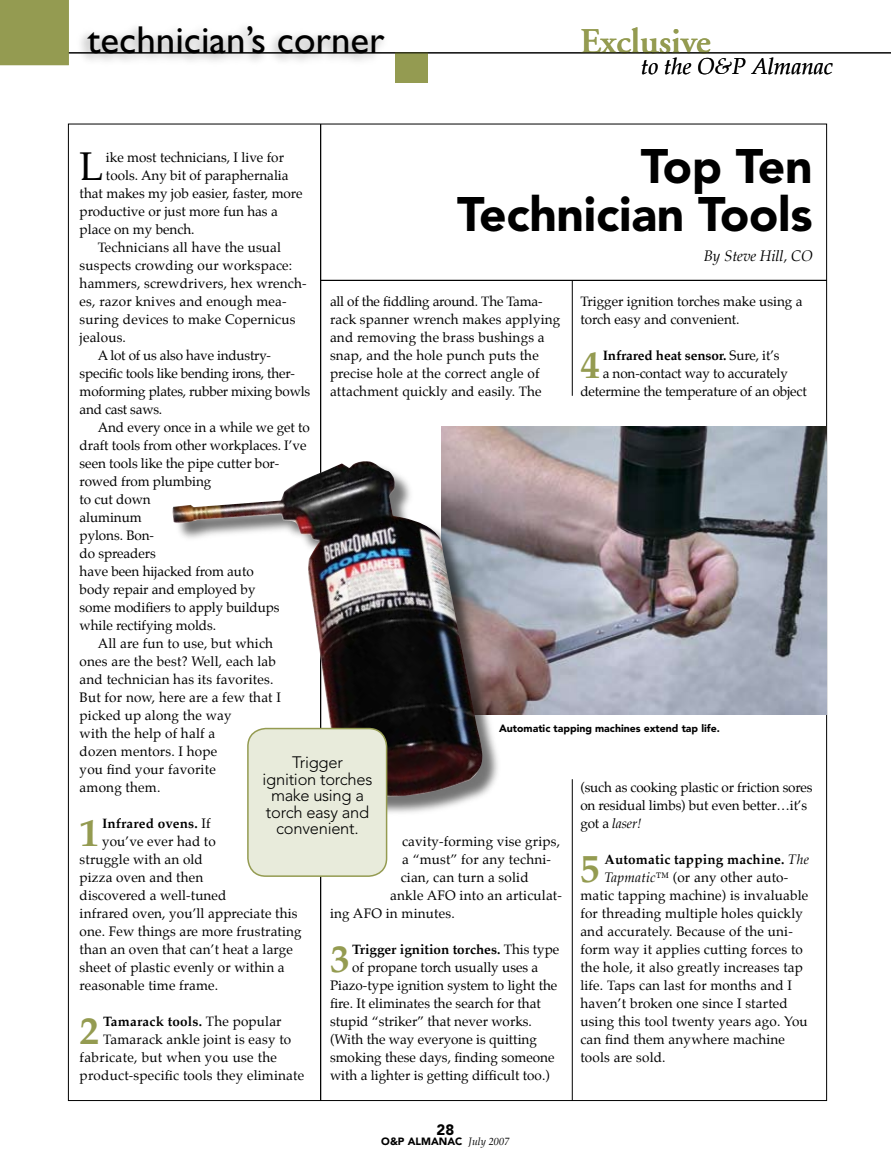
<style>
.page{position:relative;width:891px;height:1175px;background:#fff}
.page>*{position:absolute;margin:0;border:0;box-sizing:border-box;transform-origin:0 0}
.t1{font:900 48px/48px "Avenir";letter-spacing:-.005em;color:#000;text-align:right}
.t2{font:700 39.45px "Palatino";color:#949b51}
.t3{font:39.3px "Palatino";color:#000}
.t4{font:39px "Gill Sans";color:#000}
.t5{font:600 36px "Adobe Garamond";color:#949b51}
.t6{font:italic 22.5px "Palatino";color:#000}
.t7{font:300 16.5px/16.5px "Avenir";letter-spacing:-.015em;color:#000;text-align:center}
.t8{font:italic 15px "Palatino";letter-spacing:-.005em;color:#000}
.t9{font:900 15px "Avenir";color:#000}
.t10{font:13.5px/18px "Palatino";letter-spacing:.01em;color:#000}
.t11{font:13.5px/18px "Palatino";letter-spacing:-.01em;color:#000;text-align:center}
.t12{font:13.5px "Palatino";letter-spacing:-.015em;color:#000}
.t13{font:700 13.5px "Palatino";letter-spacing:.01em;color:#000}
.t14{font:900 10.5px "Avenir";color:#000}
.s1{font-weight:400}
.s2{font-weight:700}
.s3{font-style:italic}
.s4{font-weight:400;font-style:italic}
.s5{font-family:"Palatino";font-weight:400;font-style:italic}
</style>
<div class="page">
<div style="left:75px;top:19px;width:316px;height:48px;background:#000;opacity:.4"></div>
<div style="left:395px;top:52px;width:32px;height:31px;background:#949b51"></div>
<hr style="left:320px;top:124px;width:1px;height:976px;background:#000">
<hr style="left:572px;top:280px;width:1px;height:116px;background:#000">
<hr style="left:321px;top:280px;width:506px;height:1px;background:#000">
<hr style="left:0;top:53px;width:891px;height:1px;background:#000">
<div style="left:0;top:0;width:69px;height:65px;background:#949b51"></div>
<img style="left:441px;top:426px;width:385px;height:288px">
<div style="left:173px;top:462px;width:330px;height:355px;background:#000;opacity:.55"></div>
<img style="left:172px;top:460px;width:320px;height:338px">
<hr style="left:572px;top:779px;width:1px;height:321px;background:#000">
<div style="left:248px;top:728px;width:139px;height:148px;background:#e8ebdb;border-radius:18px"></div>
<div style="left:247px;top:728px;width:140px;height:149px;border:2px solid #949b51;border-radius:18px"></div>
<h3 class="t4" style="left:88px;top:17px;width:299px">technician’s corner</h3>
<h3 class="t5" style="left:580px;top:21px;width:132px">Exclusive</h3>
<h3 class="t6" style="left:641px;top:48px;width:194px">to the O&amp;P Almanac</h3>
<h1 class="t1" style="left:457px;top:142px;width:357px">Top Ten<br>Technician Tools</h1>
<p class="t8" style="left:704px;top:244px;width:110px">By Steve Hill, CO</p>
<h3 class="t3" style="left:80px;top:134px;width:25px">L</h3>
<p class="t10" style="left:106px;top:148px;width:180px">ike most technicians, I live for</p>
<p class="t10" style="left:106px;top:166px;width:184px">tools. Any bit of paraphernalia</p>
<p class="t10" style="left:80px;top:184px;width:224px">that makes my job easier, faster, more</p>
<p class="t10" style="left:80px;top:202px;width:200px">productive or just more fun has a</p>
<p class="t10" style="left:80px;top:220px;width:117px">place on my bench.</p>
<p class="t10" style="left:98px;top:238px;width:185px">Technicians all have the usual</p>
<p class="t10" style="left:80px;top:256px;width:214px">suspects crowding our workspace:</p>
<p class="t10" style="left:80px;top:274px;width:229px">hammers, screwdrivers, hex wrench-</p>
<p class="t10" style="left:80px;top:292px;width:209px">es, razor knives and enough mea-</p>
<p class="t10" style="left:80px;top:310px;width:217px">suring devices to make Copernicus</p>
<p class="t10" style="left:80px;top:328px;width:48px">jealous.</p>
<p class="t12" style="left:98px;top:344px;width:175px">A lot of us also have industry-</p>
<p class="t12" style="left:80px;top:362px;width:217px">specific tools like bending irons, ther-</p>
<p class="t12" style="left:80px;top:380px;width:232px">moforming plates, rubber mixing bowls</p>
<p class="t12" style="left:80px;top:398px;width:84px">and cast saws.</p>
<p class="t10" style="left:98px;top:418px;width:214px">And every once in a while we get to</p>
<p class="t10" style="left:80px;top:436px;width:228px">draft tools from other workplaces. I’ve</p>
<p class="t10" style="left:80px;top:454px;width:201px">seen tools like the pipe cutter bor-</p>
<p class="t10" style="left:80px;top:472px;width:133px">rowed from plumbing</p>
<p class="t10" style="left:80px;top:490px;width:73px">to cut down</p>
<p class="t10" style="left:80px;top:508px;width:64px">aluminum</p>
<p class="t10" style="left:80px;top:526px;width:76px">pylons. Bon-</p>
<p class="t10" style="left:80px;top:544px;width:78px">do spreaders</p>
<p class="t10" style="left:80px;top:562px;width:176px">have been hijacked from auto</p>
<p class="t10" style="left:80px;top:580px;width:177px">body repair and employed by</p>
<p class="t10" style="left:80px;top:598px;width:201px">some modifiers to apply buildups</p>
<p class="t10" style="left:80px;top:616px;width:138px">while rectifying molds.</p>
<p class="t10" style="left:98px;top:634px;width:177px">All are fun to use, but which</p>
<p class="t10" style="left:80px;top:652px;width:198px">ones are the best? Well, each lab</p>
<p class="t10" style="left:80px;top:670px;width:195px">and technician has its favorites.</p>
<p class="t10" style="left:80px;top:688px;width:203px">But for now, here are a few that I</p>
<p class="t10" style="left:80px;top:706px;width:154px">picked up along the way</p>
<p class="t10" style="left:80px;top:724px;width:137px">with the help of half a</p>
<p class="t10" style="left:80px;top:742px;width:139px">dozen mentors. I hope</p>
<p class="t10" style="left:80px;top:760px;width:138px">you find your favorite</p>
<p class="t10" style="left:80px;top:778px;width:82px">among them.</p>
<h2 class="t2" style="left:80px;top:799px;width:21px">1</h2>
<p class="t13" style="left:102px;top:812px;width:110px">Infrared ovens. <span class="s1">If</span></p>
<p class="t10" style="left:330px;top:292px;width:232px">all of the fiddling around. The Tama&shy;rack spanner wrench makes applying and removing the brass bushings a snap, and the hole punch puts the precise hole at the correct angle of attachment quickly and easily. The</p>
<p class="t10" style="left:580px;top:292px;width:224px">Trigger ignition torches make using a torch easy and convenient.</p>
<h2 class="t2" style="left:580px;top:331px;width:21px">4</h2>
<p class="t11" style="left:580px;top:346px;width:228px"><span class="s2">Infrared heat sensor.</span> Sure, it’s<br>a non-contact way to accurately determine the temperature of an object</p>
<p class="t14" style="left:499px;top:722px;width:222px">Automatic tapping machines extend tap life.</p>
<p class="t7" style="left:263px;top:754px;width:111px">Trigger<br>ignition torches make using a torch easy and convenient.</p>
<p class="t11" style="left:580px;top:778px;width:234px;text-align:left">(such as cooking plastic or friction sores on residual limbs) but even better…it’s got a <span class="s3">laser!</span></p>
<h2 class="t2" style="left:580px;top:835px;width:21px">5</h2>
<p class="t13" style="left:604px;top:848px;width:206px">Automatic tapping machine. <span class="s4">The</span></p>
<p class="t10" style="left:102px;top:832px;width:115px">you’ve ever had to</p>
<p class="t10" style="left:80px;top:850px;width:125px">struggle with an old</p>
<p class="t10" style="left:80px;top:868px;width:125px">pizza oven and then</p>
<p class="t10" style="left:80px;top:886px;width:148px">discovered a well-tuned</p>
<p class="t10" style="left:80px;top:904px;width:219px">infrared oven, you’ll appreciate this</p>
<p class="t10" style="left:80px;top:922px;width:224px">one. Few things are more frustrating</p>
<p class="t10" style="left:80px;top:940px;width:215px">than an oven that can’t heat a large</p>
<p class="t10" style="left:80px;top:958px;width:206px">sheet of plastic evenly or within a</p>
<p class="t10" style="left:80px;top:976px;width:140px">reasonable time frame.</p>
<h2 class="t2" style="left:80px;top:997px;width:21px">2</h2>
<p class="t13" style="left:103px;top:1010px;width:180px">Tamarack tools. <span class="s1">The popular</span></p>
<p class="t10" style="left:402px;top:832px;width:159px">cavity-forming vise grips,</p>
<p class="t10" style="left:402px;top:850px;width:150px">a “must” for any techni-</p>
<p class="t10" style="left:401px;top:868px;width:129px">cian, can turn a solid</p>
<p class="t10" style="left:390px;top:886px;width:173px">ankle AFO into an articulat-</p>
<p class="t10" style="left:330px;top:904px;width:126px">ing AFO in minutes.</p>
<h2 class="t2" style="left:330px;top:925px;width:21px">3</h2>
<p class="t13" style="left:352px;top:938px;width:209px">Trigger ignition torches. <span class="s1">This type</span></p>
<p class="t10" style="left:604px;top:868px;width:186px"><span class="s3">Tapmatic</span>™ (or any other auto-</p>
<p class="t10" style="left:580px;top:886px;width:230px">matic tapping machine) is invaluable</p>
<p class="t10" style="left:580px;top:904px;width:224px">for threading multiple holes quickly</p>
<p class="t10" style="left:580px;top:922px;width:214px">and accurately. Because of the uni-</p>
<p class="t10" style="left:580px;top:940px;width:224px">form way it applies cutting forces to</p>
<p class="t10" style="left:580px;top:958px;width:224px">the hole, it also greatly increases tap</p>
<p class="t10" style="left:580px;top:976px;width:213px">life. Taps can last for months and I</p>
<p class="t10" style="left:580px;top:994px;width:209px">haven’t broken one since I started</p>
<p class="t10" style="left:580px;top:1012px;width:229px">using this tool twenty years ago. You</p>
<p class="t10" style="left:580px;top:1030px;width:206px">can find them anywhere machine</p>
<p class="t10" style="left:580px;top:1048px;width:87px">tools are sold.</p>
<p class="t10" style="left:352px;top:958px;width:188px">of propane torch usually uses a</p>
<p class="t10" style="left:330px;top:976px;width:229px">Piazo-type ignition system to light the</p>
<p class="t10" style="left:330px;top:994px;width:212px">fire. It eliminates the search for that</p>
<p class="t10" style="left:330px;top:1012px;width:203px">stupid “striker” that never works.</p>
<p class="t10" style="left:330px;top:1030px;width:209px">(With the way everyone is quitting</p>
<p class="t10" style="left:330px;top:1048px;width:226px">smoking these days, finding someone</p>
<p class="t10" style="left:330px;top:1066px;width:221px">with a lighter is getting difficult too.)</p>
<p class="t10" style="left:103px;top:1030px;width:190px">Tamarack ankle joint is easy to</p>
<p class="t10" style="left:80px;top:1048px;width:199px">fabricate, but when you use the</p>
<p class="t10" style="left:80px;top:1066px;width:226px">product-specific tools they eliminate</p>
<p class="t9" style="left:437px;top:1120px;width:19px">28</p>
<p class="t14" style="left:381px;top:1135px;width:130px">O&amp;P Almanac <span class="s5">July 2007</span></p>
</div>
